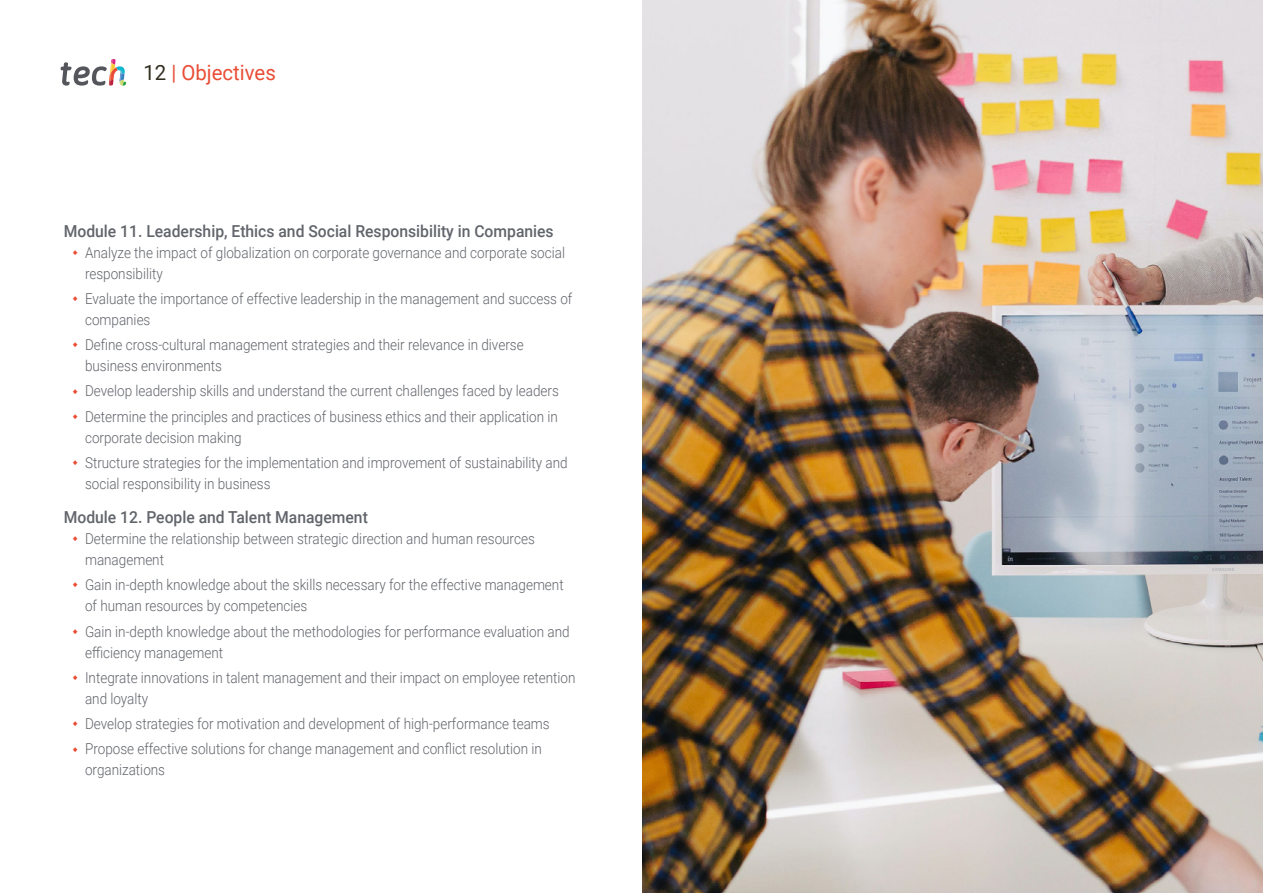
<style>
.page{position:relative;width:1263px;height:893px;background:#fff}
.page>*{position:absolute;margin:0;border:0;box-sizing:border-box;transform-origin:0 0}
.t1{font:21px "Roboto";color:#e94d35}
.t2{font:500 16.5px "Roboto";color:#61646a;scale:.95 1}
.t3{font:300 15px/21px "Roboto";color:#61646a;scale:.9 1}
.s1{color:#312e20}
</style>
<div class="page">
<img style="left:642px;top:0;width:621px;height:893px">
<svg style="left:61px;top:59px;width:65px;height:27px"></svg>
<h1 class="t1" style="left:144px;top:57px;width:134px"><span class="s1">12</span> | Objectives</h1>
<p class="t2" style="left:64px;top:219px;width:517px">Module 11. Leadership, Ethics and Social Responsibility in Companies</p>
<p class="t3" style="left:85px;top:241px;width:535px">Analyze the impact of globalization on corporate governance and corporate social responsibility</p>
<p class="t3" style="left:85px;top:287px;width:543px">Evaluate the importance of effective leadership in the management and success of companies</p>
<p class="t3" style="left:85px;top:334px;width:489px">Define cross-cultural management strategies and their relevance in diverse business environments</p>
<p class="t3" style="left:85px;top:378px;width:528px;line-height:25.2px">Develop leadership skills and understand the current challenges faced by leaders<br>Determine the principles and practices of business ethics and their application in</p>
<p class="t3" style="left:85px;top:424px;width:538px;line-height:25.2px">corporate decision making<br>Structure strategies for the implementation and improvement of sustainability and</p>
<p class="t3" style="left:85px;top:472px;width:208px">social responsibility in business</p>
<p class="t2" style="left:64px;top:506px;width:322px">Module 12. People and Talent Management</p>
<p class="t3" style="left:85px;top:528px;width:501px">Determine the relationship between strategic direction and human resources management</p>
<p class="t3" style="left:85px;top:574px;width:533px">Gain in-depth knowledge about the skills necessary for the effective management of human resources by competencies</p>
<p class="t3" style="left:85px;top:620px;width:540px">Gain in-depth knowledge about the methodologies for performance evaluation and efficiency management</p>
<p class="t3" style="left:85px;top:666px;width:546px">Integrate innovations in talent management and their impact on employee retention and loyalty</p>
<p class="t3" style="left:85px;top:710px;width:518px;line-height:25.2px">Develop strategies for motivation and development of high-performance teams<br>Propose effective solutions for change management and conflict resolution in</p>
<p class="t3" style="left:85px;top:759px;width:90px">organizations</p>
</div>
